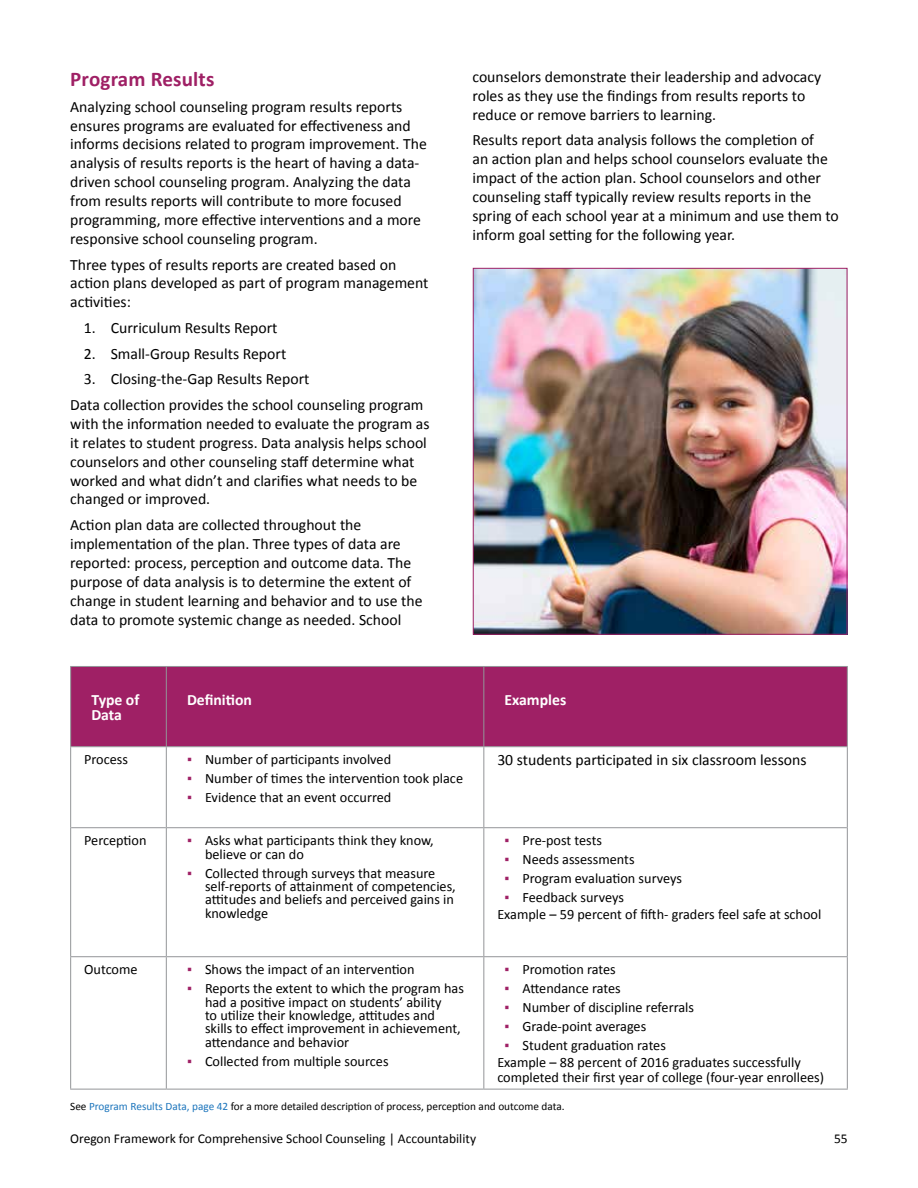
<style>
.page{position:relative;width:918px;height:1188px;background:#fff}
.page>*{position:absolute;margin:0;border:0;box-sizing:border-box;transform-origin:0 0}
.t1{font:700 21px "Calibri";letter-spacing:.01em;color:#9f2065}
.Body{font:15.75px/18.9px "Calibri";color:#000}
.Table_Header{font:700 15.75px/14.4px "Calibri";color:#fff}
.Table{font:14.25px/13.5px "Calibri";color:#000}
.t2{font:13.5px "Calibri";color:#000}
.Adapted{font:11.25px "Calibri";color:#000}
.s1{color:#9f2065}
.s2{color:#1c75bc}
</style>
<div class="page">
<div style="left:71px;top:667px;width:776px;height:79px;background:#9f2065"></div>
<svg style="left:71px;top:747px;width:776px;height:342px"></svg>
<hr style="left:70px;top:667px;width:1px;height:79px;background:#939598">
<hr style="left:70px;top:666px;width:96px;height:1px;background:#939598">
<hr style="left:166px;top:667px;width:1px;height:79px;background:#939598">
<hr style="left:166px;top:666px;width:318px;height:1px;background:#939598">
<hr style="left:484px;top:666px;width:364px;height:1px;background:#939598">
<hr style="left:483px;top:667px;width:1px;height:79px;background:#939598">
<hr style="left:847px;top:667px;width:1px;height:79px;background:#939598">
<hr style="left:70px;top:747px;width:1px;height:81px;background:#939598">
<hr style="left:70px;top:828px;width:1px;height:128px;background:#939598">
<hr style="left:70px;top:746px;width:96px;height:1px;background:#939598">
<hr style="left:71px;top:827px;width:95px;height:1px;background:#939598">
<hr style="left:166px;top:747px;width:1px;height:81px;background:#939598">
<hr style="left:166px;top:828px;width:1px;height:128px;background:#939598">
<hr style="left:166px;top:746px;width:318px;height:1px;background:#939598">
<hr style="left:484px;top:746px;width:364px;height:1px;background:#939598">
<hr style="left:483px;top:747px;width:1px;height:80px;background:#939598">
<hr style="left:847px;top:747px;width:1px;height:81px;background:#939598">
<hr style="left:483px;top:828px;width:1px;height:128px;background:#939598">
<hr style="left:847px;top:828px;width:1px;height:128px;background:#939598">
<hr style="left:167px;top:827px;width:317px;height:1px;background:#939598">
<hr style="left:484px;top:827px;width:363px;height:1px;background:#939598">
<hr style="left:70px;top:957px;width:1px;height:132px;background:#939598">
<hr style="left:70px;top:956px;width:96px;height:1px;background:#939598">
<hr style="left:70px;top:1089px;width:96px;height:1px;background:#939598">
<hr style="left:166px;top:957px;width:1px;height:132px;background:#939598">
<hr style="left:166px;top:956px;width:318px;height:1px;background:#939598">
<hr style="left:484px;top:956px;width:364px;height:1px;background:#939598">
<hr style="left:483px;top:957px;width:1px;height:132px;background:#939598">
<hr style="left:847px;top:957px;width:1px;height:132px;background:#939598">
<hr style="left:166px;top:1089px;width:318px;height:1px;background:#939598">
<hr style="left:484px;top:1089px;width:364px;height:1px;background:#939598">
<img style="left:475px;top:270px;width:371px;height:363px">
<div style="left:473px;top:268px;width:375px;height:367px;border:1px solid #9f2065"></div>
<h2 class="t1" style="left:70px;top:66px;width:146px">Program Results</h2>
<p class="Body" style="left:70px;top:97px;width:358px">Analyzing school counseling program results reports ensures programs are evaluated for effectiveness and informs decisions related to program improvement. The analysis of results reports is the heart of having a data&shy;driven school counseling program. Analyzing the data from results reports will contribute to more focused programming, more effective interventions and a more responsive school counseling program.</p>
<p class="Body" style="left:70px;top:255px;width:360px">Three types of results reports are created based on action plans developed as part of program management activities:</p>
<p class="Body" style="left:84px;top:318px;width:195px">1. Curriculum Results Report</p>
<p class="Body" style="left:84px;top:344px;width:204px">2. Small-Group Results Report</p>
<p class="Body" style="left:84px;top:370px;width:227px">3. Closing-the-Gap Results Report</p>
<p class="Body" style="left:70px;top:395px;width:361px">Data collection provides the school counseling program with the information needed to evaluate the program as it relates to student progress. Data analysis helps school counselors and other counseling staff determine what worked and what didn’t and clarifies what needs to be changed or improved.</p>
<p class="Body" style="left:70px;top:515px;width:354px">Action plan data are collected throughout the implementation of the plan. Three types of data are reported: process, perception and outcome data. The purpose of data analysis is to determine the extent of change in student learning and behavior and to use the data to promote systemic change as needed. School</p>
<p class="Body" style="left:472px;top:67px;width:350px">counselors demonstrate their leadership and advocacy roles as they use the findings from results reports to reduce or remove barriers to learning.</p>
<p class="Body" style="left:472px;top:131px;width:368px">Results report data analysis follows the completion of<br>an action plan and helps school counselors evaluate the impact of the action plan. School counselors and other counseling staff typically review results reports in the spring of each school year at a minimum and use them to inform goal setting for the following year.</p>
<p class="Table_Header" style="left:91px;top:693px;width:49px">Type of<br>Data</p>
<p class="Table_Header" style="left:187px;top:693px;width:66px">Definition</p>
<p class="Table_Header" style="left:505px;top:693px;width:63px">Examples</p>
<p class="Table" style="left:84px;top:753px;width:45px">Process</p>
<p class="Table" style="left:187px;top:753px;width:206px"><span class="s1">▪</span> Number of participants involved</p>
<p class="Table" style="left:187px;top:772px;width:278px"><span class="s1">▪</span> Number of times the intervention took place</p>
<p class="Table" style="left:187px;top:790px;width:206px"><span class="s1">▪</span> Evidence that an event occurred</p>
<p class="Body" style="left:497px;top:751px;width:311px">30 students participated in six classroom lessons</p>
<p class="Table" style="left:84px;top:834px;width:64px">Perception</p>
<p class="Table" style="left:205px;top:834px;width:230px;text-indent:-18px"><span class="s1">▪</span> Asks what participants think they know, believe or can do</p>
<p class="Table" style="left:205px;top:866px;width:252px;text-indent:-18px"><span class="s1">▪</span> Collected through surveys that measure self-reports of attainment of competencies, attitudes and beliefs and perceived gains in knowledge</p>
<p class="Table" style="left:505px;top:834px;width:99px"><span class="s1">▪</span> Pre-post tests</p>
<p class="Table" style="left:505px;top:853px;width:132px"><span class="s1">▪</span> Needs assessments</p>
<p class="Table" style="left:505px;top:871px;width:179px"><span class="s1">▪</span> Program evaluation surveys</p>
<p class="Table" style="left:505px;top:890px;width:121px"><span class="s1">▪</span> Feedback surveys</p>
<p class="Table" style="left:497px;top:908px;width:326px">Example – 59 percent of fifth- graders feel safe at school</p>
<p class="Table" style="left:84px;top:963px;width:55px">Outcome</p>
<p class="Table" style="left:187px;top:963px;width:229px"><span class="s1">▪</span> Shows the impact of an intervention</p>
<p class="Table" style="left:205px;top:982px;width:260px;text-indent:-18px"><span class="s1">▪</span> Reports the extent to which the program has had a positive impact on students’ ability<br>to utilize their knowledge, attitudes and skills to effect improvement in achievement, attendance and behavior</p>
<p class="Table" style="left:187px;top:1054px;width:203px"><span class="s1">▪</span> Collected from multiple sources</p>
<p class="Table" style="left:505px;top:963px;width:113px"><span class="s1">▪</span> Promotion rates</p>
<p class="Table" style="left:505px;top:982px;width:118px"><span class="s1">▪</span> Attendance rates</p>
<p class="Table" style="left:505px;top:1000px;width:191px"><span class="s1">▪</span> Number of discipline referrals</p>
<p class="Table" style="left:505px;top:1019px;width:143px"><span class="s1">▪</span> Grade-point averages</p>
<p class="Table" style="left:505px;top:1038px;width:163px"><span class="s1">▪</span> Student graduation rates</p>
<p class="Table" style="left:497px;top:1055px;width:328px;line-height:15px">Example – 88 percent of 2016 graduates successfully completed their first year of college (four-year enrollees)</p>
<p class="Adapted" style="left:70px;top:1099px;width:496px">See <span class="s2">Program Results Data, page 42</span> for a more detailed description of process, perception and outcome data.</p>
<p class="t2" style="left:70px;top:1130px;width:407px">Oregon Framework for Comprehensive School Counseling | Accountability</p>
<p class="t2" style="left:834px;top:1130px;width:15px">55</p>
</div>
